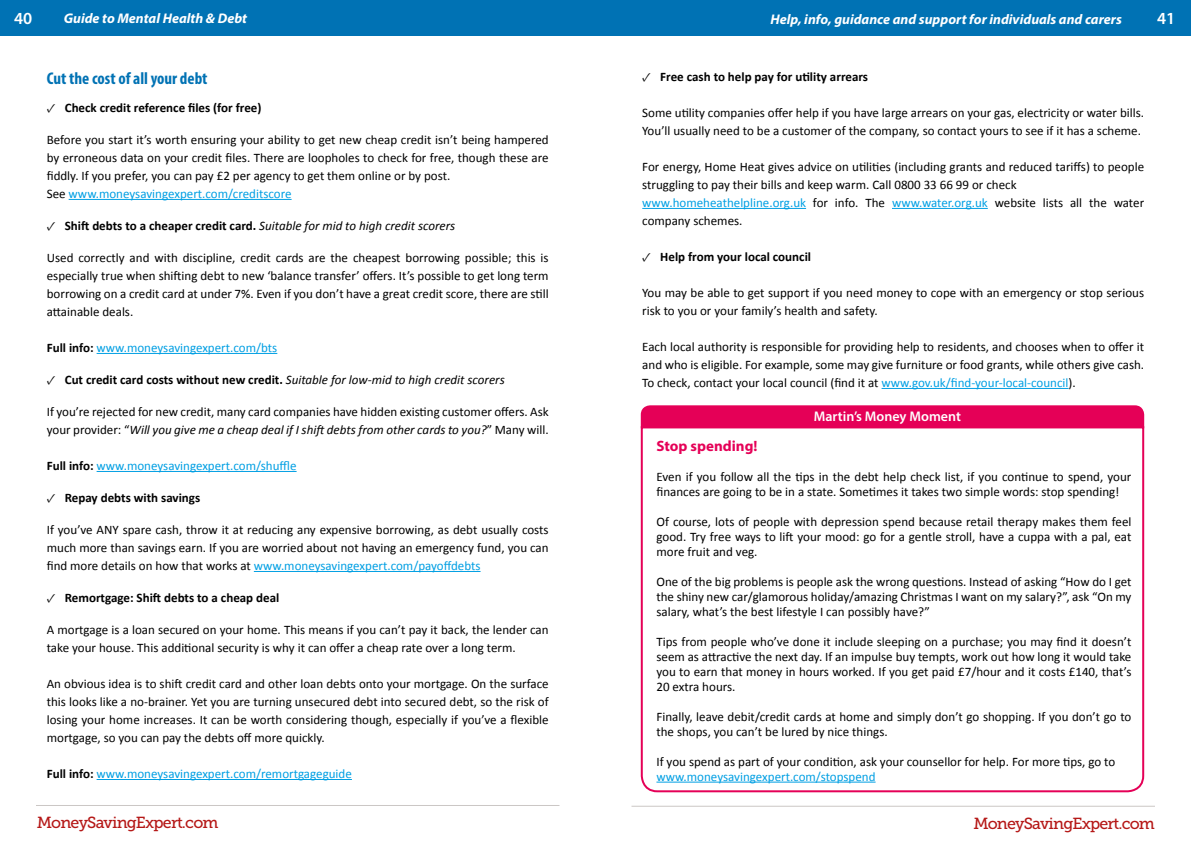
<style>
.page{position:relative;width:1191px;height:842px;background:#fff}
.page>*{position:absolute;margin:0;border:0;box-sizing:border-box;transform-origin:0 0}
.t1{font:700 condensed 17px "Myriad Pro";color:#0072b4}
.t2{font:600 17px "Myriad Pro";color:#fff}
.t3{font:16px "Museo Slab 500";letter-spacing:-.05em;color:#b51817}
.t4{font:700 15px "Myriad Pro";color:#e50057}
.t5{font:italic 700 14px "Myriad Pro";color:#fff}
.t6{font:600 14px "Myriad Pro";color:#fff}
.t7{font:13px/18px "Calibri";color:#000}
.t8{font:13px "Calibri";color:#009fe3}
.t9{font:700 13px "Calibri";color:#000}
.t10{font:italic 13px "Calibri";color:#000}
.s1{font-family:"Minion Pro";font-weight:400}
.s2{color:#009fe3}
.s3{font-family:"Minion Pro";font-style:normal}
.s4{font-weight:700;font-style:normal}
.s5{font-weight:700;color:#000}
.s6{font-style:italic}
</style>
<div class="page">
<div style="left:595px;top:0;width:596px;height:36px;background:#0072b4"></div>
<hr style="left:631px;top:806px;width:524px;height:1px;background:#cbc7c5">
<hr style="left:36px;top:805px;width:523px;height:1px;background:#cbc7c5">
<div style="left:0;top:0;width:595px;height:36px;background:#0072b4"></div>
<svg style="left:640px;top:429px;width:505px;height:364px"></svg>
<svg style="left:640px;top:405px;width:505px;height:24px;background:#e60a5e"></svg>
<hr style="left:642px;top:208px;width:164px;height:1px;background:#009fe3">
<hr style="left:892px;top:208px;width:95px;height:1px;background:#009fe3">
<hr style="left:881px;top:388px;width:187px;height:1px;background:#009fe3">
<hr style="left:656px;top:782px;width:219px;height:1px;background:#009fe3">
<hr style="left:69px;top:199px;width:222px;height:1px;background:#009fe3">
<hr style="left:97px;top:353px;width:180px;height:1px;background:#009fe3">
<hr style="left:97px;top:471px;width:199px;height:1px;background:#009fe3">
<hr style="left:254px;top:571px;width:226px;height:1px;background:#009fe3">
<hr style="left:97px;top:779px;width:255px;height:1px;background:#009fe3">
<h1 class="t2" style="left:14px;top:8px;width:20px">40</h1>
<p class="t5" style="left:64px;top:9px;width:185px">Guide to Mental Health &amp; Debt</p>
<h1 class="t1" style="left:47px;top:68px;width:162px">Cut the cost of all your debt</h1>
<p class="t9" style="left:47px;top:99px;width:216px"><span class="s1">✓</span> Check credit reference files (for free)</p>
<p class="t7" style="left:47px;top:131px;width:503px">Before you start it’s worth ensuring your ability to get new cheap credit isn’t being hampered by erroneous data on your credit files. There are loopholes to check for free, though these are fiddly. If you prefer, you can pay £2 per agency to get them online or by post.<br>See <span class="s2">www.moneysavingexpert.com/creditscore</span></p>
<p class="t10" style="left:47px;top:217px;width:410px"><span class="s3">✓</span> <span class="s4">Shift debts to a cheaper credit card.</span> Suitable for mid to high credit scorers</p>
<p class="t7" style="left:47px;top:249px;width:503px;text-align:justify">Used correctly and with discipline, credit cards are the cheapest borrowing possible; this is especially true when shifting debt to new ‘balance transfer’ offers. It’s possible to get long term borrowing on a credit card at under 7%. Even if you don’t have a great credit score, there are still attainable deals.</p>
<p class="t8" style="left:47px;top:339px;width:232px"><span class="s5">Full info:</span> www.moneysavingexpert.com/bts</p>
<p class="t10" style="left:47px;top:371px;width:459px"><span class="s3">✓</span> <span class="s4">Cut credit card costs without new credit.</span> Suitable for low-mid to high credit scorers</p>
<p class="t7" style="left:47px;top:403px;width:503px">If you’re rejected for new credit, many card companies have hidden existing customer offers. Ask your provider: “<span class="s6">Will you give me a cheap deal if I shift debts from other cards to you?</span>” Many will.</p>
<p class="t8" style="left:47px;top:457px;width:251px"><span class="s5">Full info:</span> www.moneysavingexpert.com/shuffle</p>
<p class="t9" style="left:47px;top:489px;width:155px"><span class="s1">✓</span> Repay debts with savings</p>
<p class="t7" style="left:47px;top:521px;width:503px;text-align:justify">If you’ve ANY spare cash, throw it at reducing any expensive borrowing, as debt usually costs much more than savings earn. If you are worried about not having an emergency fund, you can find more details on how that works at <span class="s2">www.moneysavingexpert.com/payoffdebts</span></p>
<p class="t9" style="left:47px;top:589px;width:234px"><span class="s1">✓</span> Remortgage: Shift debts to a cheap deal</p>
<p class="t7" style="left:47px;top:621px;width:503px">A mortgage is a loan secured on your home. This means if you can’t pay it back, the lender can take your house. This additional security is why it can offer a cheap rate over a long term.</p>
<p class="t7" style="left:47px;top:675px;width:503px;text-align:justify">An obvious idea is to shift credit card and other loan debts onto your mortgage. On the surface this looks like a no-brainer. Yet you are turning unsecured debt into secured debt, so the risk of losing your home increases. It can be worth considering though, especially if you’ve a flexible mortgage, so you can pay the debts off more quickly.</p>
<p class="t8" style="left:47px;top:766px;width:307px"><span class="s5">Full info:</span> www.moneysavingexpert.com/remortgageguide</p>
<p class="t5" style="left:770px;top:10px;width:353px">Help, info, guidance and support for individuals and carers</p>
<h1 class="t2" style="left:1157px;top:8px;width:20px">41</h1>
<p class="t9" style="left:642px;top:68px;width:227px"><span class="s1">✓</span> Free cash to help pay for utility arrears</p>
<p class="t7" style="left:642px;top:104px;width:503px">Some utility companies offer help if you have large arrears on your gas, electricity or water bills.<br>You’ll usually need to be a customer of the company, so contact yours to see if it has a scheme.</p>
<p class="t7" style="left:642px;top:158px;width:503px">For energy, Home Heat gives advice on utilities (including grants and reduced tariffs) to people struggling to pay their bills and keep warm. Call 0800 33 66 99 or check <span class="s2">www.homeheathelpline.org.uk</span> for info. The <span class="s2">www.water.org.uk</span> website lists all the water company schemes.</p>
<p class="t9" style="left:642px;top:248px;width:170px"><span class="s1">✓</span> Help from your local council</p>
<p class="t7" style="left:642px;top:284px;width:503px">You may be able to get support if you need money to cope with an emergency or stop serious risk to you or your family’s health and safety.</p>
<p class="t7" style="left:642px;top:338px;width:503px;text-align:justify">Each local authority is responsible for providing help to residents, and chooses when to offer it and who is eligible. For example, some may give furniture or food grants, while others give cash.<br>To check, contact your local council (find it at <span class="s2">www.gov.uk/find-your-local-council</span>).</p>
<p class="t6" style="left:814px;top:408px;width:149px">Martin’s Money Moment</p>
<p class="t4" style="left:656px;top:436px;width:102px">Stop spending!</p>
<p class="t7" style="left:656px;top:469px;width:476px;line-height:15px">Even if you follow all the tips in the debt help check list, if you continue to spend, your finances are going to be in a state. Sometimes it takes two simple words: stop spending!</p>
<p class="t7" style="left:656px;top:514px;width:476px;line-height:15px;text-align:justify">Of course, lots of people with depression spend because retail therapy makes them feel good. Try free ways to lift your mood: go for a gentle stroll, have a cuppa with a pal, eat more fruit and veg.</p>
<p class="t7" style="left:656px;top:574px;width:476px;line-height:15px;text-align:justify">One of the big problems is people ask the wrong questions. Instead of asking “How do I get the shiny new car/glamorous holiday/amazing Christmas I want on my salary?”, ask “On my salary, what’s the best lifestyle I can possibly have?”</p>
<p class="t7" style="left:656px;top:634px;width:476px;line-height:15px;text-align:justify">Tips from people who’ve done it include sleeping on a purchase; you may find it doesn’t seem as attractive the next day. If an impulse buy tempts, work out how long it would take you to earn that money in hours worked. If you get paid £7/hour and it costs £140, that’s 20 extra hours.</p>
<p class="t7" style="left:656px;top:709px;width:476px;line-height:15px">Finally, leave debit/credit cards at home and simply don’t go shopping. If you don’t go to the shops, you can’t be lured by nice things.</p>
<p class="t7" style="left:656px;top:752px;width:460px">If you spend as part of your condition, ask your counsellor for help. For more tips, go to</p>
<p class="t8" style="left:656px;top:768px;width:221px">www.moneysavingexpert.com/stopspend</p>
<p class="t3" style="left:37px;top:813px;width:183px">MoneySavingExpert.com</p>
<p class="t3" style="left:973px;top:814px;width:183px">MoneySavingExpert.com</p>
</div>
